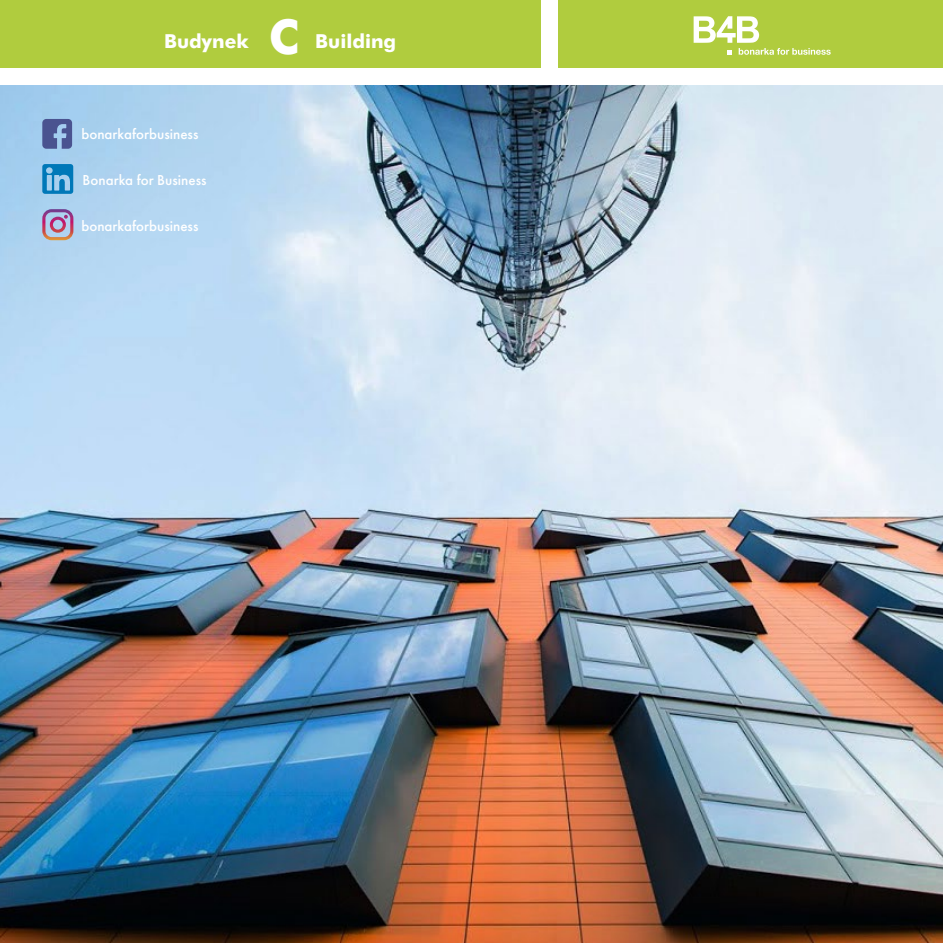
<style>
.page{position:relative;width:943px;height:943px;background:#fff}
.page>*{position:absolute;margin:0;border:0;box-sizing:border-box;transform-origin:0 0}
.t1{font:700 48px "Futura EU";color:#fff}
.t2{font:700 19.2px "Futura EU";color:#fff}
.t3{font:500 15px "Futura PT";color:#fff}
</style>
<div class="page">
<div style="left:0;top:0;width:541px;height:68px;background:#b0cc3e"></div>
<div style="left:558px;top:0;width:384px;height:68px;background:#b0cc3e"></div>
<svg style="left:693px;top:16px;width:137px;height:39px"></svg>
<img style="left:0;top:85px;width:942px;height:857px">
<svg style="left:42px;top:119px;width:30px;height:30px"></svg>
<svg style="left:42px;top:164px;width:31px;height:30px"></svg>
<svg style="left:42px;top:209px;width:31px;height:31px"></svg>
<p class="t2" style="left:164px;top:29px;width:86px">Budynek</p>
<h1 class="t1" style="left:268px;top:7px;width:32px">C</h1>
<p class="t2" style="left:315px;top:29px;width:82px">Building</p>
<p class="t3" style="left:81px;top:124px;width:118px">bonarkaforbusiness</p>
<p class="t3" style="left:83px;top:170px;width:125px">Bonarka for Business</p>
<p class="t3" style="left:81px;top:217px;width:118px">bonarkaforbusiness</p>
</div>
